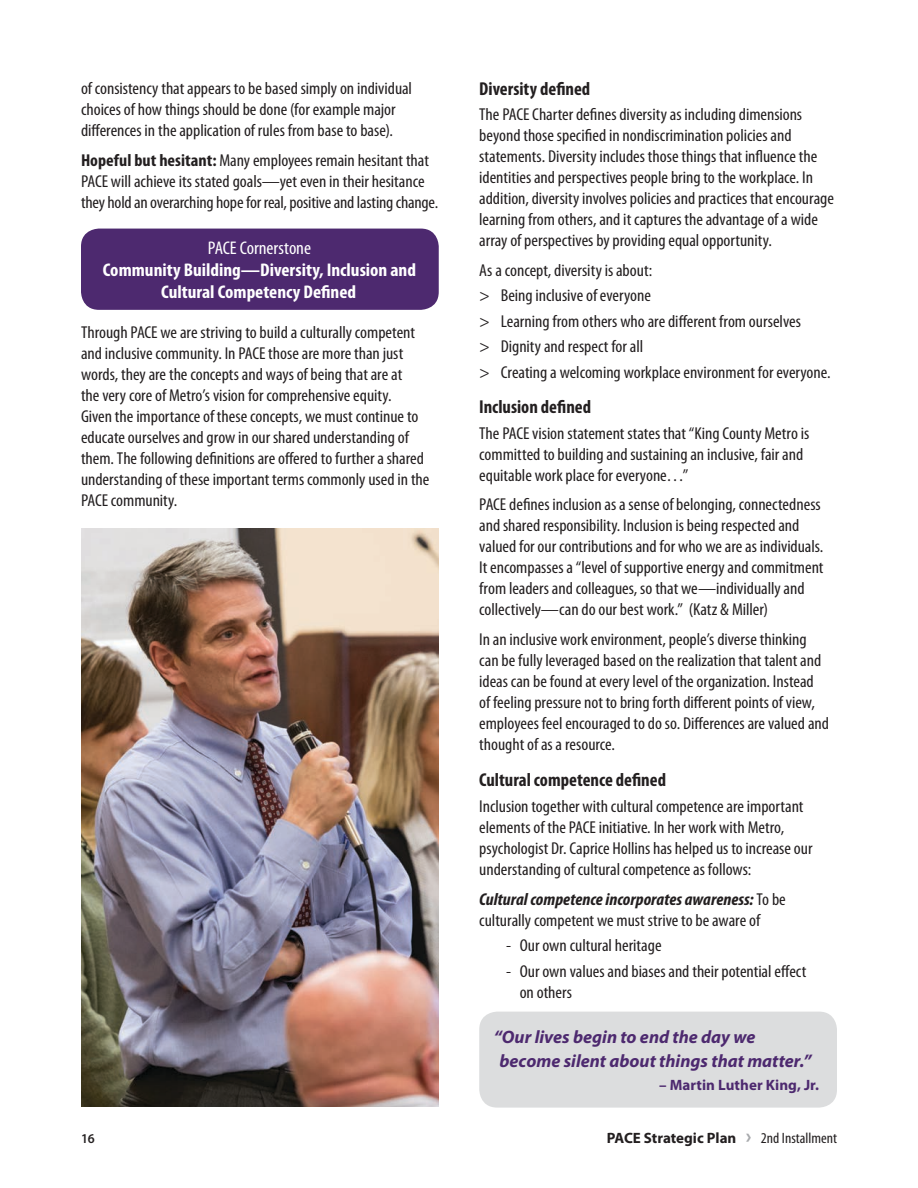
<style>
.page{position:relative;width:918px;height:1188px;background:#fff}
.page>*{position:absolute;margin:0;border:0;box-sizing:border-box;transform-origin:0 0}
.Subhead_level_2{font:700 condensed 18.75px "Myriad Pro";color:#231f20}
.Cornerstone_content{font:700 condensed 18.45px/21.8px "Myriad Pro";color:#fff;text-align:center;scale:1.05 1}
.Cornerstone_title{font:condensed 18.45px "Myriad Pro";letter-spacing:-.005em;color:#fff;scale:1.05 1}
.pull_quote{font:italic 700 18px/24px "Myriad Pro";color:#4d296f}
.Body_10_5_13__PACE{font:condensed 17.25px/21px "Myriad Pro";color:#231f20;scale:1.05 1}
.Body_Bullet_level_1{font:condensed 17.25px "Myriad Pro";letter-spacing:-.005em;color:#231f20;scale:1.05 1}
.Body_Bullet_level_2{font:condensed 17.25px/21px "Myriad Pro";color:#231f20;scale:1.05 1}
.t1{font:700 15px "Myriad Pro";color:#231f20}
.pull_quote_author{font:700 15px "Myriad Pro";letter-spacing:.005em;color:#4d296f}
.t2{font:600 13.5px "Myriad Pro";color:#231f20;scale:.96 1}
.s1{font-weight:700}
.s2{font-weight:700;font-style:italic}
.s3{font-size:21px;color:#a7a9ac}
.s4{font-weight:400;font-stretch:condensed}
</style>
<div class="page">
<div style="left:479px;top:1012px;width:358px;height:96px;background:#dcddde;border-radius:18px"></div>
<img style="left:81px;top:529px;width:358px;height:577px">
<div style="left:81px;top:229px;width:358px;height:81px;background:#4d296f;border-radius:18px"></div>
<p class="Body_10_5_13__PACE" style="left:81px;top:78px;width:317px">of consistency that appears to be based simply on individual choices of how things should be done (for example major differences in the application of rules from base to base).</p>
<p class="Body_10_5_13__PACE" style="left:81px;top:149px;width:342px"><span class="s1">Hopeful but hesitant:</span> Many employees remain hesitant that<br>PACE will achieve its stated goals—yet even in their hesitance they hold an overarching hope for real, positive and lasting change.</p>
<p class="Cornerstone_title" style="left:208px;top:237px;width:100px">PACE Cornerstone</p>
<p class="Cornerstone_content" style="left:103px;top:259px;width:300px">Community Building—Diversity, Inclusion and<br>Cultural Competency Defined</p>
<p class="Body_10_5_13__PACE" style="left:81px;top:321px;width:333px">Through PACE we are striving to build a culturally competent and inclusive community. In PACE those are more than just words, they are the concepts and ways of being that are at<br>the very core of Metro’s vision for comprehensive equity.<br>Given the importance of these concepts, we must continue to educate ourselves and grow in our shared understanding of them. The following definitions are offered to further a shared understanding of these important terms commonly used in the PACE community.</p>
<p class="Subhead_level_2" style="left:479px;top:77px;width:113px">Diversity defined</p>
<p class="Body_10_5_13__PACE" style="left:479px;top:104px;width:339px">The PACE Charter defines diversity as including dimensions beyond those specified in nondiscrimination policies and statements. Diversity includes those things that influence the identities and perspectives people bring to the workplace. In addition, diversity involves policies and practices that encourage learning from others, and it captures the advantage of a wide array of perspectives by providing equal opportunity.</p>
<p class="Body_10_5_13__PACE" style="left:479px;top:259px;width:166px">As a concept, diversity is about:</p>
<p class="Body_Bullet_level_1" style="left:479px;top:285px;width:165px">&gt; Being inclusive of everyone</p>
<p class="Body_Bullet_level_1" style="left:479px;top:311px;width:308px">&gt; Learning from others who are different from ourselves</p>
<p class="Body_Bullet_level_1" style="left:479px;top:336px;width:158px">&gt; Dignity and respect for all</p>
<p class="Body_Bullet_level_1" style="left:479px;top:362px;width:336px">&gt; Creating a welcoming workplace environment for everyone.</p>
<p class="Subhead_level_2" style="left:479px;top:395px;width:113px">Inclusion defined</p>
<p class="Body_10_5_13__PACE" style="left:479px;top:422px;width:316px">The PACE vision statement states that “King County Metro is committed to building and sustaining an inclusive, fair and equitable work place for everyone…”</p>
<p class="Body_10_5_13__PACE" style="left:479px;top:494px;width:329px">PACE defines inclusion as a sense of belonging, connectedness and shared responsibility. Inclusion is being respected and valued for our contributions and for who we are as individuals.<br>It encompasses a “level of supportive energy and commitment from leaders and colleagues, so that we—individually and collectively—can do our best work.” (Katz &amp; Miller)</p>
<p class="Body_10_5_13__PACE" style="left:479px;top:628px;width:335px">In an inclusive work environment, people’s diverse thinking can be fully leveraged based on the realization that talent and ideas can be found at every level of the organization. Instead of feeling pressure not to bring forth different points of view, employees feel encouraged to do so. Differences are valued and thought of as a resource.</p>
<p class="Subhead_level_2" style="left:479px;top:768px;width:188px">Cultural competence defined</p>
<p class="Body_10_5_13__PACE" style="left:479px;top:796px;width:319px">Inclusion together with cultural competence are important elements of the PACE initiative. In her work with Metro, psychologist Dr. Caprice Hollins has helped us to increase our understanding of cultural competence as follows:</p>
<p class="Body_10_5_13__PACE" style="left:479px;top:888px;width:294px"><span class="s2">Cultural competence incorporates awareness:</span> To be culturally competent we must strive to be aware of</p>
<p class="Body_Bullet_level_2" style="left:506px;top:935px;width:149px">- Our own cultural heritage</p>
<p class="Body_Bullet_level_2" style="left:520px;top:960px;width:275px;text-indent:-13px">- Our own values and biases and their potential effect on others</p>
<p class="pull_quote" style="left:499px;top:1024px;width:313px;text-indent:-6px">“Our lives begin to end the day we become silent about things that matter.”</p>
<p class="pull_quote_author" style="left:659px;top:1075px;width:162px">– Martin Luther King, Jr.</p>
<p class="t2" style="left:81px;top:1130px;width:16px">16</p>
<p class="t1" style="left:607px;top:1128px;width:232px">PACE Strategic Plan <span class="s3">›</span> <span class="s4">2nd Installment</span></p>
</div>
